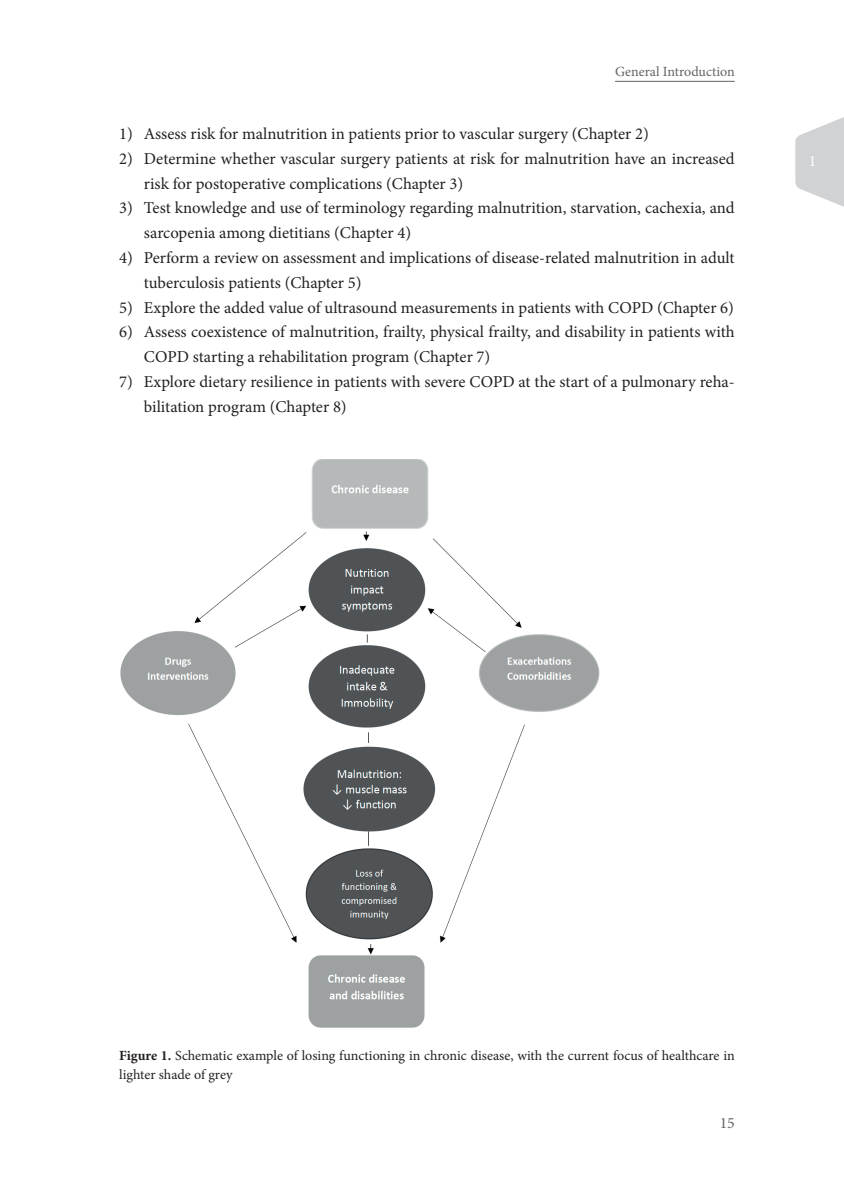
<style>
.page{position:relative;width:844px;height:1191px;background:#fff}
.page>*{position:absolute;margin:0;border:0;box-sizing:border-box;transform-origin:0 0}
.t1{font:16.62px/24.8px "Minion Pro";color:#231f20}
.t2{font:15.75px "Minion Pro";color:#636366}
.t3{font:15.75px "Minion Pro";color:#fff}
.t4{font:14px/19.2px "Minion Pro";color:#231f20}
.t5{font:14px "Minion Pro";color:#636366}
.s1{font-weight:700}
</style>
<div class="page">
<hr style="left:615px;top:81px;width:119px;height:1px;background:#636366">
<svg style="left:795px;top:117px;width:48px;height:90px"></svg>
<img style="left:120px;top:460px;width:480px;height:568px">
<p class="t5" style="left:615px;top:62px;width:121px">General Introduction</p>
<p class="t1" style="left:119px;top:121px;width:531px">1) Assess risk for malnutrition in patients prior to vascular surgery (Chapter 2)</p>
<p class="t1" style="left:144px;top:146px;width:592px;text-indent:-25px">2) Determine whether vascular surgery patients at risk for malnutrition have an increased risk for postoperative complications (Chapter 3)</p>
<p class="t1" style="left:144px;top:196px;width:592px;text-indent:-25px">3) Test knowledge and use of terminology regarding malnutrition, starvation, cachexia, and sarcopenia among dietitians (Chapter 4)</p>
<p class="t1" style="left:144px;top:245px;width:592px;text-indent:-25px">4) Perform a review on assessment and implications of disease-related malnutrition in adult tuberculosis patients (Chapter 5)</p>
<p class="t1" style="left:119px;top:295px;width:616px">5) Explore the added value of ultrasound measurements in patients with COPD (Chapter 6)</p>
<p class="t1" style="left:144px;top:320px;width:592px;text-indent:-25px">6) Assess coexistence of malnutrition, frailty, physical frailty, and disability in patients with<br>COPD starting a rehabilitation program (Chapter 7)</p>
<p class="t1" style="left:144px;top:369px;width:592px;text-indent:-25px">7) Explore dietary resilience in patients with severe COPD at the start of a pulmonary reha&shy;bilitation program (Chapter 8)</p>
<p class="t3" style="left:808px;top:150px;width:9px">1</p>
<p class="t4" style="left:119px;top:1046px;width:617px"><span class="s1">Figure 1.</span> Schematic example of losing functioning in chronic disease, with the current focus of healthcare in lighter shade of grey</p>
<p class="t2" style="left:719px;top:1112px;width:17px">15</p>
</div>
